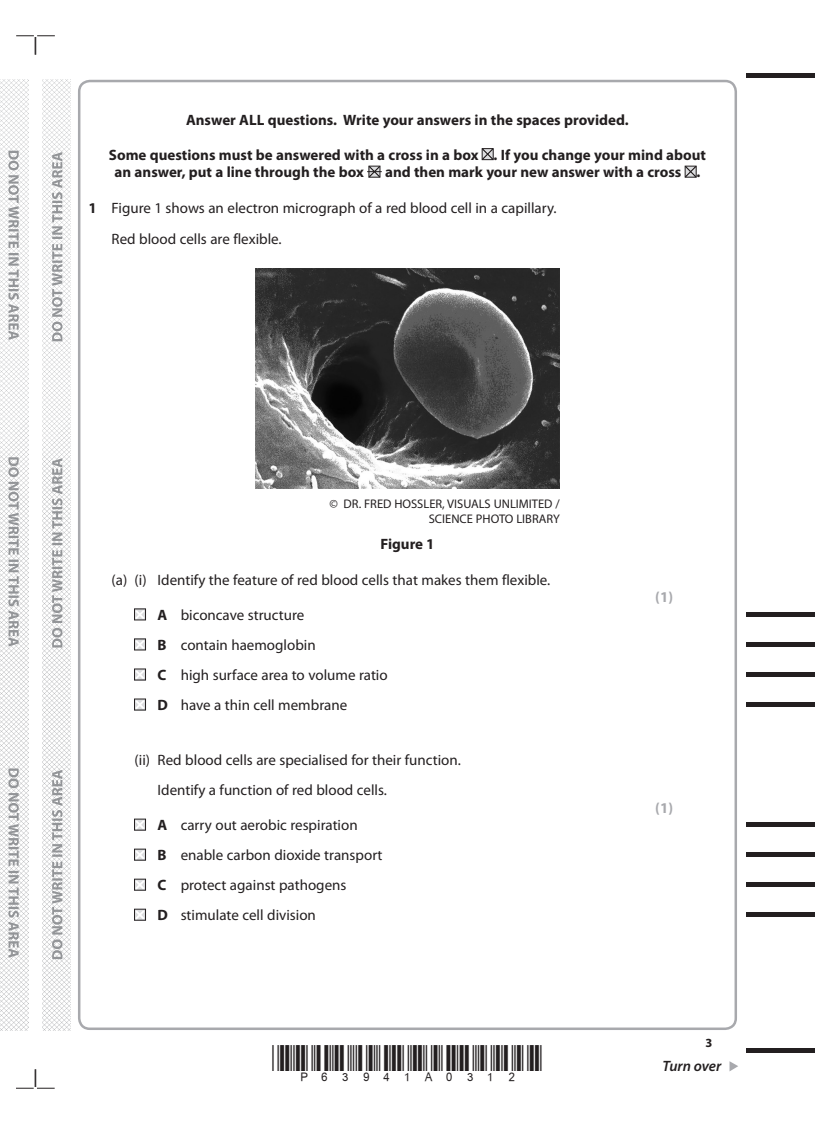
<style>
.page{position:relative;width:815px;height:1124px;background:#fff}
.page>*{position:absolute;margin:0;border:0;box-sizing:border-box;transform-origin:0 0}
.t1{font:15px/30px "Myriad Pro";color:#231f20}
.t2{font:700 15px/17.5px "Myriad Pro";color:#231f20}
.t3{font:italic 600 15px "Myriad Pro";letter-spacing:-.005em;color:#231f20}
.t4{font:700 15px "Myriad Pro";color:#a8a9ad}
.t5{font:12.5px/15px "Myriad Pro";color:#231f20;text-align:right}
.t6{font:700 12.5px "Myriad Pro";color:#231f20}
.s1{font-weight:700}
</style>
<div class="page">
<hr style="left:746px;top:73px;width:69px;height:4px;background:#231f20">
<div style="left:746px;top:1047px;width:69px;height:5px;background:#231f20"></div>
<svg style="left:729px;top:1061px;width:9px;height:10px"></svg>
<svg style="left:16px;top:35px;width:39px;height:20px"></svg>
<svg style="left:16px;top:1069px;width:39px;height:19px"></svg>
<img style="left:0;top:80px;width:28px;height:949px">
<svg style="left:8px;top:151px;width:11px;height:806px"></svg>
<img style="left:43px;top:80px;width:28px;height:949px">
<svg style="left:52px;top:152px;width:10px;height:806px"></svg>
<svg style="left:481px;top:148px;width:13px;height:13px"></svg>
<svg style="left:367px;top:165px;width:15px;height:13px"></svg>
<svg style="left:684px;top:165px;width:13px;height:13px"></svg>
<img style="left:255px;top:269px;width:305px;height:219px">
<svg style="left:134px;top:608px;width:12px;height:13px"></svg>
<svg style="left:134px;top:638px;width:12px;height:13px"></svg>
<svg style="left:134px;top:668px;width:12px;height:13px"></svg>
<svg style="left:134px;top:698px;width:12px;height:13px"></svg>
<hr style="left:746px;top:612px;width:69px;height:4px;background:#231f20">
<hr style="left:746px;top:642px;width:69px;height:4px;background:#231f20">
<hr style="left:746px;top:672px;width:69px;height:4px;background:#231f20">
<hr style="left:746px;top:702px;width:69px;height:4px;background:#231f20">
<svg style="left:134px;top:818px;width:12px;height:13px"></svg>
<svg style="left:134px;top:848px;width:12px;height:13px"></svg>
<svg style="left:134px;top:878px;width:12px;height:13px"></svg>
<svg style="left:134px;top:908px;width:12px;height:13px"></svg>
<hr style="left:746px;top:822px;width:69px;height:4px;background:#231f20">
<hr style="left:746px;top:852px;width:69px;height:4px;background:#231f20">
<hr style="left:746px;top:882px;width:69px;height:4px;background:#231f20">
<hr style="left:746px;top:912px;width:69px;height:4px;background:#231f20">
<p class="t2" style="left:186px;top:110px;width:444px">Answer ALL questions. Write your answers in the spaces provided.</p>
<p class="t2" style="left:115px;top:146px;width:593px;text-indent:-6px">Some questions must be answered with a cross in a box . If you change your mind about an answer, put a line through the box</p>
<p class="t2" style="left:385px;top:163px;width:317px">and then mark your new answer with a cross .</p>
<p class="t1" style="left:112px;top:191px;width:447px;line-height:31.6px;text-indent:-23px"><span class="s1">1</span> Figure 1 shows an electron micrograph of a red blood cell in a capillary.<br>Red blood cells are flexible.</p>
<p class="t5" style="left:329px;top:496px;width:232px">© DR. FRED HOSSLER, VISUALS UNLIMITED /<br>SCIENCE PHOTO LIBRARY</p>
<p class="t2" style="left:380px;top:534px;width:56px">Figure 1</p>
<p class="t1" style="left:112px;top:564px;width:440px">(a) (i) Identify the feature of red blood cells that makes them flexible.</p>
<p class="t1" style="left:158px;top:599px;width:232px"><span class="s1">A</span> biconcave structure<br><span class="s1">B</span> contain haemoglobin<br><span class="s1">C</span> high surface area to volume ratio<br><span class="s1">D</span> have a thin cell membrane</p>
<p class="t1" style="left:158px;top:744px;width:305px;text-indent:-23px">(ii) Red blood cells are specialised for their function.<br>Identify a function of red blood cells.</p>
<p class="t1" style="left:158px;top:809px;width:226px"><span class="s1">A</span> carry out aerobic respiration<br><span class="s1">B</span> enable carbon dioxide transport<br><span class="s1">C</span> protect against pathogens<br><span class="s1">D</span> stimulate cell division</p>
<p class="t4" style="left:655px;top:587px;width:20px">(1)</p>
<p class="t4" style="left:655px;top:797px;width:20px">(1)</p>
<p class="t6" style="left:705px;top:1034px;width:8px">3</p>
<p class="t3" style="left:663px;top:1056px;width:60px">Turn over</p>
</div>
